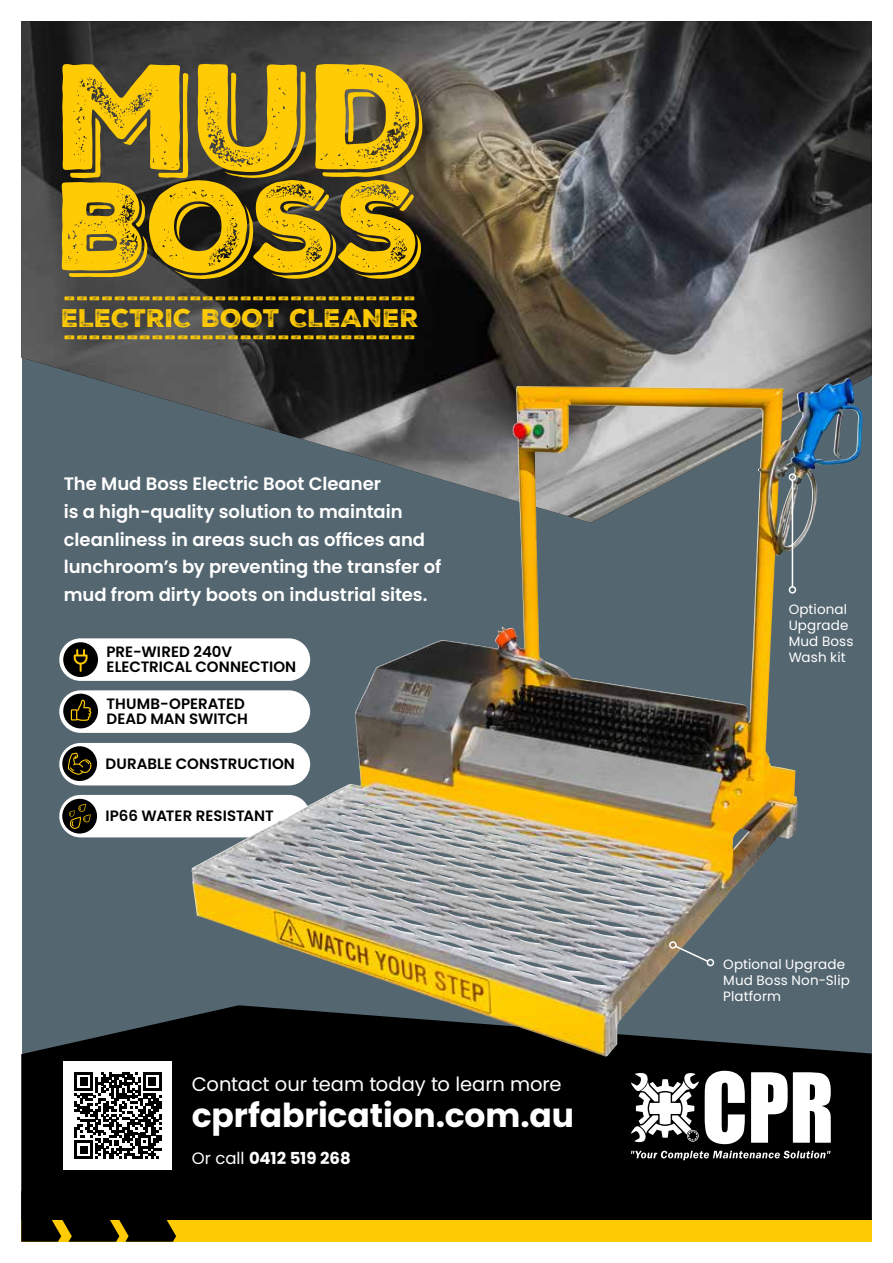
<style>
.page{position:relative;width:893px;height:1263px;background:#fff}
.page>*{position:absolute;margin:0;border:0;box-sizing:border-box;transform-origin:0 0}
.t1{font:145.2px "Nexa Rust Sans Black Shadow 2";color:#ffcb05}
.t2{font:122.1px "Nexa Rust Sans Black Shadow 2";color:#ffcb05}
.t3{font:700 33px "Poppins";letter-spacing:-.005em;color:#fff}
.t4{font:24.75px/19.4px "Nexa Rust Sans Black 2";letter-spacing:-.005em;color:#ffcb05;text-align:justify}
.t5{font:19.5px "Poppins";letter-spacing:-.005em;color:#fff}
.t6{font:600 18px/27.6px "Poppins";letter-spacing:-.005em;color:#fff}
.t7{font:700 16.5px "Poppins";color:#fff}
.t8{font:600 15px/14.1px "Poppins";color:#000}
.t9{font:13.5px/16.2px "Poppins";letter-spacing:.01em;color:#fff}
.s1{font-weight:400}
</style>
<div class="page">
<div style="left:22px;top:21px;width:850px;height:1221px;background:#546670"></div>
<div style="left:21px;top:1016px;width:851px;height:204px;background:#000"></div>
<img style="left:21px;top:21px;width:851px;height:441px">
<div style="left:64px;top:1061px;width:108px;height:108px;background:#fff"></div>
<svg style="left:74px;top:1072px;width:87px;height:87px"></svg>
<svg style="left:705px;top:1071px;width:40px;height:73px;background:#bbb"></svg>
<svg style="left:751px;top:1072px;width:80px;height:71px;background:#bcbcbc"></svg>
<svg style="left:631px;top:1151px;width:200px;height:9px;background:#555"></svg>
<svg style="left:631px;top:1072px;width:68px;height:71px;background:#7f7f7f"></svg>
<div style="left:59px;top:690px;width:251px;height:43px;background:#fff;border-radius:21px"></div>
<div style="left:63px;top:694px;width:35px;height:34px;background:#000;border-radius:50%"></div>
<svg style="left:71px;top:700px;width:20px;height:21px"></svg>
<div style="left:59px;top:743px;width:251px;height:42px;background:#fff;border-radius:21px"></div>
<div style="left:62px;top:746px;width:35px;height:35px;background:#000;border-radius:50%"></div>
<svg style="left:68px;top:753px;width:24px;height:22px"></svg>
<div style="left:59px;top:795px;width:251px;height:42px;background:#fff;border-radius:21px"></div>
<div style="left:62px;top:799px;width:35px;height:34px;background:#000;border-radius:50%"></div>
<svg style="left:69px;top:804px;width:22px;height:25px"></svg>
<div style="left:59px;top:638px;width:251px;height:43px;background:#fff;border-radius:21px"></div>
<div style="left:63px;top:642px;width:35px;height:35px;background:#000;border-radius:50%"></div>
<svg style="left:74px;top:649px;width:14px;height:23px"></svg>
<img style="left:191px;top:378px;width:657px;height:678px">
<hr style="left:792px;top:480px;width:1px;height:107px;background:#fff">
<div style="left:789px;top:473px;width:7px;height:8px;border:2px solid #fff;border-radius:50%"></div>
<div style="left:789px;top:586px;width:7px;height:8px;border:2px solid #fff;border-radius:50%"></div>
<svg style="left:674px;top:944px;width:36px;height:19px"></svg>
<div style="left:707px;top:959px;width:7px;height:7px;border:2px solid #fff;border-radius:50%"></div>
<div style="left:669px;top:941px;width:8px;height:8px;border:2px solid #fff;border-radius:50%"></div>
<div style="left:21px;top:1220px;width:851px;height:22px;background:#ffcb05"></div>
<svg style="left:21px;top:1191px;width:155px;height:51px;background:#120e00"></svg>
<h1 class="t1" style="left:56px;top:19px;width:369px">MUD</h1>
<h2 class="t2" style="left:57px;top:144px;width:368px">BOSS</h2>
<h3 class="t4" style="left:61px;top:289px;width:359px">---------------------------- ELECTRIC BOOT CLEANER ----------------------------</h3>
<p class="t6" style="left:64px;top:470px;width:379px">The Mud Boss Electric Boot Cleaner<br>is a high-quality solution to maintain cleanliness in areas such as offices and lunchroom’s by preventing the transfer of mud from dirty boots on industrial sites.</p>
<p class="t8" style="left:107px;top:645px;width:191px">PRE-WIRED 240V<br>ELECTRICAL CONNECTION</p>
<p class="t8" style="left:107px;top:697px;width:143px">THUMB-OPERATED<br>DEAD MAN SWITCH</p>
<p class="t8" style="left:106px;top:757px;width:191px">DURABLE CONSTRUCTION</p>
<p class="t8" style="left:106px;top:809px;width:170px">IP66 WATER RESISTANT</p>
<p class="t5" style="left:192px;top:1073px;width:371px">Contact our team today to learn more</p>
<h3 class="t3" style="left:192px;top:1096px;width:384px">cprfabrication.com.au</h3>
<p class="t7" style="left:192px;top:1148px;width:161px"><span class="s1">Or call</span> 0412 519 268</p>
<p class="t9" style="left:789px;top:601px;width:66px">Optional<br>Upgrade<br>Mud Boss<br>Wash kit</p>
<p class="t9" style="left:723px;top:956px;width:128px">Optional Upgrade<br>Mud Boss Non-Slip<br>Platform</p>
</div>
